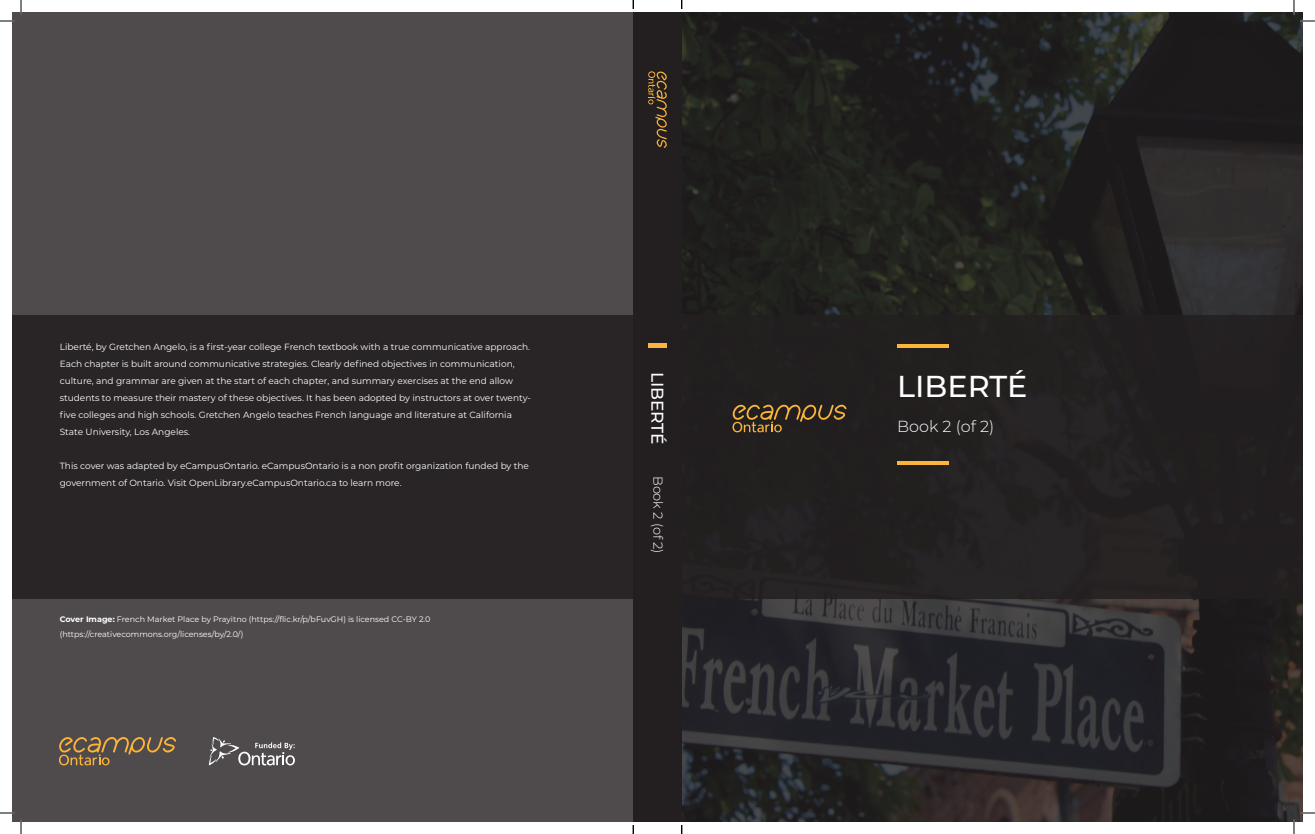
<style>
.page{position:relative;width:1315px;height:834px;background:#fff}
.page>*{position:absolute;margin:0;border:0;box-sizing:border-box;transform-origin:0 0}
.t1{font:500 30.2px "Montserrat";color:#fff}
.t2{font:500 17px "Montserrat";letter-spacing:-.01em;color:#fff}
.t3{font:300 16px "Montserrat";color:#fff}
.t4{font:300 13px "Montserrat";letter-spacing:-.01em;color:#fff}
.t5{font:9px/17px "Montserrat";color:#fff}
.t6{font:8px/15px "Montserrat";color:#fff}
.s1{font-weight:700}
</style>
<div class="page">
<div style="left:12px;top:12px;width:630px;height:810px;background:#4f4b4c"></div>
<div style="left:12px;top:315px;width:625px;height:283px;background:#231f20"></div>
<svg style="left:59px;top:737px;width:117px;height:28px"></svg>
<svg style="left:209px;top:737px;width:86px;height:28px"></svg>
<svg style="left:681px;top:12px;width:621px;height:810px;background:#252425"></svg>
<div style="left:675px;top:315px;width:627px;height:283px;background:#231f20"></div>
<svg style="left:732px;top:404px;width:114px;height:28px"></svg>
<hr style="left:897px;top:344px;width:51px;height:4px;background:#fcb53b">
<hr style="left:897px;top:461px;width:51px;height:4px;background:#fcb53b">
<div style="left:633px;top:12px;width:48px;height:810px;background:#231f20"></div>
<svg style="left:648px;top:71px;width:19px;height:77px"></svg>
<hr style="left:648px;top:344px;width:18px;height:4px;background:#fcb53b">
<svg style="left:0;top:0;width:22px;height:22px"></svg>
<svg style="left:0;top:812px;width:22px;height:22px"></svg>
<svg style="left:1293px;top:0;width:21px;height:22px"></svg>
<svg style="left:1293px;top:812px;width:21px;height:22px"></svg>
<svg style="left:632px;top:0;width:2px;height:9px"></svg>
<svg style="left:632px;top:825px;width:2px;height:9px"></svg>
<p class="t5" style="left:60px;top:338px;width:472px">Liberté, by Gretchen Angelo, is a first-year college French textbook with a true communicative approach.<br>Each chapter is built around communicative strategies. Clearly defined objectives in communication, culture, and grammar are given at the start of each chapter, and summary exercises at the end allow students to measure their mastery of these objectives. It has been adopted by instructors at over twenty&shy;five colleges and high schools. Gretchen Angelo teaches French language and literature at California State University, Los Angeles.</p>
<p class="t5" style="left:60px;top:457px;width:471px">This cover was adapted by eCampusOntario. eCampusOntario is a non profit organization funded by the government of Ontario. Visit OpenLibrary.eCampusOntario.ca to learn more.</p>
<p class="t6" style="left:60px;top:611px;width:372px"><span class="s1">Cover Image:</span> French Market Place by Prayitno (https://flic.kr/p/bFuvGH) is licensed CC-BY 2.0 (https://creativecommons.org/licenses/by/2.0/)</p>
<h2 class="t2" style="left:669px;top:372px;width:74px;rotate:90deg">LIBERTÉ</h2>
<h3 class="t4" style="left:666px;top:476px;width:79px;rotate:90deg">Book 2 (of 2)</h3>
<h1 class="t1" style="left:897px;top:366px;width:132px">LIBERTÉ</h1>
<h3 class="t3" style="left:897px;top:416px;width:99px">Book 2 (of 2)</h3>
</div>
